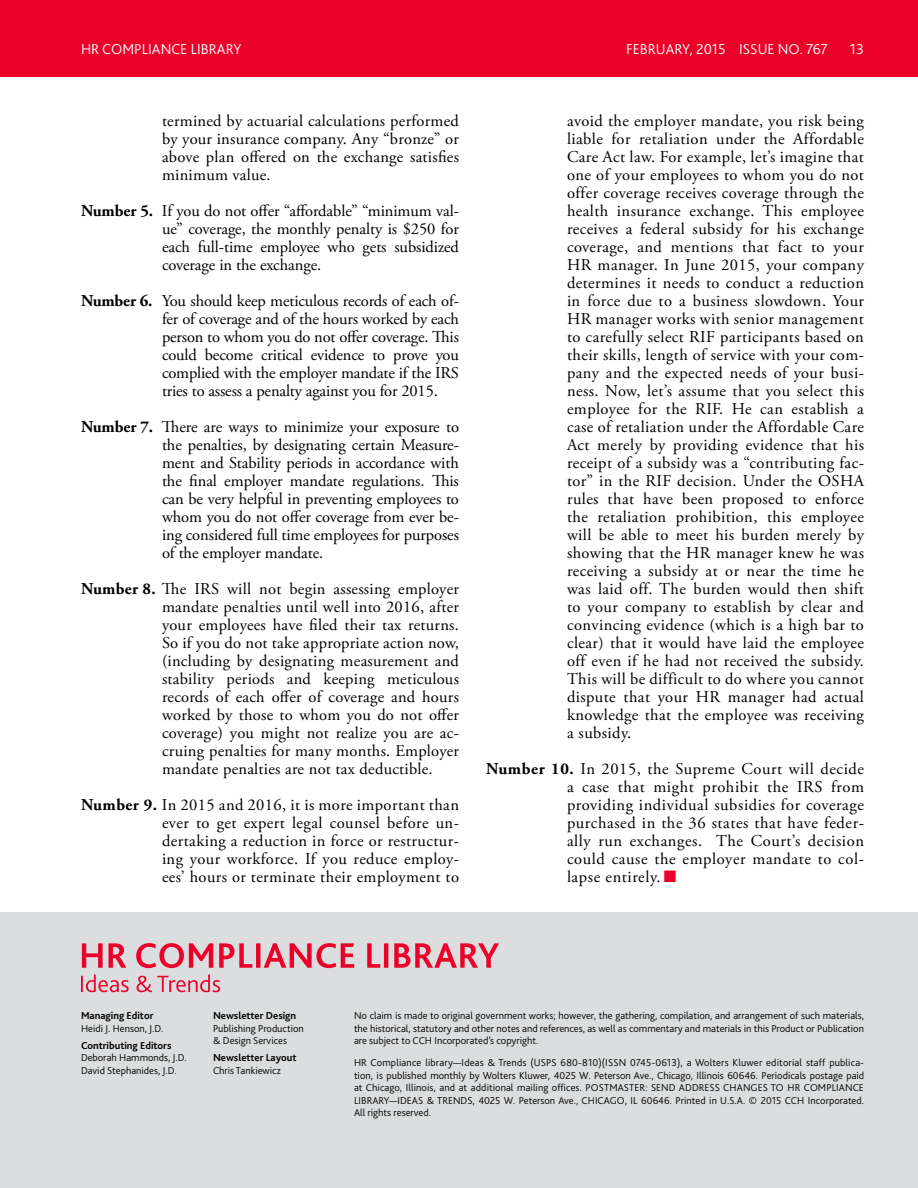
<style>
.page{position:relative;width:918px;height:1188px;background:#fff}
.page>*{position:absolute;margin:0;border:0;box-sizing:border-box;transform-origin:0 0}
.Body_A{font:16.5px/18px "Adobe Garamond Pro";letter-spacing:.015em;color:#000;text-align:justify}
.t1{font:300 15px "Bliss 2";color:#fff}
.t2{font:300 10.5px/12.6px "Bliss 2";color:#000}
.t3{font:700 10.5px/12.6px "Bliss 2";color:#000}
.s1{font-weight:700}
.s2{color:#eb0029}
.s3{font-weight:300}
</style>
<div class="page">
<div style="left:0;top:0;width:918px;height:76px;background:#eb0029"></div>
<div style="left:0;top:912px;width:918px;height:276px;background:#dcddde"></div>
<svg style="left:82px;top:943px;width:417px;height:25px"></svg>
<svg style="left:81px;top:975px;width:139px;height:17px"></svg>
<p class="t1" style="left:81px;top:40px;width:162px">HR COMPLIANCE LIBRARY</p>
<p class="t1" style="left:626px;top:40px;width:203px">FEBRUARY, 2015 ISSUE NO. 767</p>
<p class="t1" style="left:850px;top:40px;width:16px">13</p>
<p class="Body_A" style="left:162px;top:112px;width:299px">termined by actuarial calculations performed by your insurance company. Any “bronze” or above plan offered on the exchange satisfies minimum value.</p>
<p class="Body_A" style="left:162px;top:202px;width:299px;text-indent:-81px"><span class="s1">Number 5.</span> If you do not offer “affordable” “minimum val&shy;ue” coverage, the monthly penalty is $250 for each full-time employee who gets subsidized coverage in the exchange.</p>
<p class="Body_A" style="left:162px;top:292px;width:299px;text-indent:-81px"><span class="s1">Number 6.</span> You should keep meticulous records of each of&shy;fer of coverage and of the hours worked by each person to whom you do not offer coverage. This could become critical evidence to prove you complied with the employer mandate if the IRS tries to assess a penalty against you for 2015.</p>
<p class="Body_A" style="left:162px;top:418px;width:299px;text-indent:-81px"><span class="s1">Number 7.</span> There are ways to minimize your exposure to the penalties, by designating certain Measure&shy;ment and Stability periods in accordance with the final employer mandate regulations. This can be very helpful in preventing employees to whom you do not offer coverage from ever be&shy;ing considered full time employees for purposes of the employer mandate.</p>
<p class="Body_A" style="left:162px;top:580px;width:299px;text-indent:-81px"><span class="s1">Number 8.</span> The IRS will not begin assessing employer mandate penalties until well into 2016, after your employees have filed their tax returns.<br>So if you do not take appropriate action now, (including by designating measurement and stability periods and keeping meticulous records of each offer of coverage and hours worked by those to whom you do not offer coverage) you might not realize you are ac&shy;cruing penalties for many months. Employer mandate penalties are not tax deductible.</p>
<p class="Body_A" style="left:162px;top:796px;width:299px;text-indent:-81px"><span class="s1">Number 9.</span> In 2015 and 2016, it is more important than ever to get expert legal counsel before un&shy;dertaking a reduction in force or restructur&shy;ing your workforce. If you reduce employ&shy;ees’ hours or terminate their employment to</p>
<p class="Body_A" style="left:567px;top:112px;width:299px">avoid the employer mandate, you risk being liable for retaliation under the Affordable Care Act law. For example, let’s imagine that one of your employees to whom you do not offer coverage receives coverage through the health insurance exchange. This employee receives a federal subsidy for his exchange coverage, and mentions that fact to your HR manager. In June 2015, your company determines it needs to conduct a reduction in force due to a business slowdown. Your HR manager works with senior management to carefully select RIF participants based on their skills, length of service with your com&shy;pany and the expected needs of your busi&shy;ness. Now, let’s assume that you select this employee for the RIF. He can establish a case of retaliation under the Affordable Care Act merely by providing evidence that his receipt of a subsidy was a “contributing fac&shy;tor” in the RIF decision. Under the OSHA rules that have been proposed to enforce the retaliation prohibition, this employee will be able to meet his burden merely by showing that the HR manager knew he was receiving a subsidy at or near the time he was laid off. The burden would then shift to your company to establish by clear and convincing evidence (which is a high bar to clear) that it would have laid the employee off even if he had not received the subsidy.<br>This will be difficult to do where you cannot dispute that your HR manager had actual knowledge that the employee was receiving a subsidy.</p>
<p class="Body_A" style="left:567px;top:760px;width:299px;text-indent:-81px"><span class="s1">Number 10.</span> In 2015, the Supreme Court will decide a case that might prohibit the IRS from providing individual subsidies for coverage purchased in the 36 states that have feder&shy;ally run exchanges. The Court’s decision could cause the employer mandate to col&shy;lapse entirely. <span class="s2">■</span></p>
<p class="t2" style="left:81px;top:1009px;width:84px"><span class="s1">Managing Editor<br></span>Heidi J. Henson, J.D.</p>
<p class="t2" style="left:81px;top:1039px;width:107px"><span class="s1">Contributing Editors<br></span>Deborah Hammonds, J.D.</p>
<p class="t2" style="left:81px;top:1064px;width:97px">David Stephanides, J.D.</p>
<p class="t2" style="left:213px;top:1009px;width:92px"><span class="s1">Newsletter Design<br></span>Publishing Production &amp; Design Services</p>
<p class="t3" style="left:213px;top:1051px;width:85px">Newsletter Layout<br><span class="s3">Chris Tankiewicz</span></p>
<p class="t2" style="left:354px;top:1009px;width:512px;text-align:justify">No claim is made to original government works; however, the gathering, compilation, and arrangement of such materials, the historical, statutory and other notes and references, as well as commentary and materials in this Product or Publication are subject to CCH Incorporated’s copyright.</p>
<p class="t2" style="left:354px;top:1056px;width:512px;text-align:justify">HR Compliance library—Ideas &amp; Trends (USPS 680-810)(ISSN 0745-0613), a Wolters Kluwer editorial staff publica&shy;tion, is published monthly by Wolters Kluwer, 4025 W. Peterson Ave., Chicago, Illinois 60646. Periodicals postage paid at Chicago, Illinois, and at additional mailing offices. POSTMASTER: SEND ADDRESS CHANGES TO HR COMPLIANCE LIBRARY—IDEAS &amp; TRENDS, 4025 W. Peterson Ave., CHICAGO, IL 60646. Printed in U.S.A. © 2015 CCH Incorporated.<br>All rights reserved.</p>
</div>
